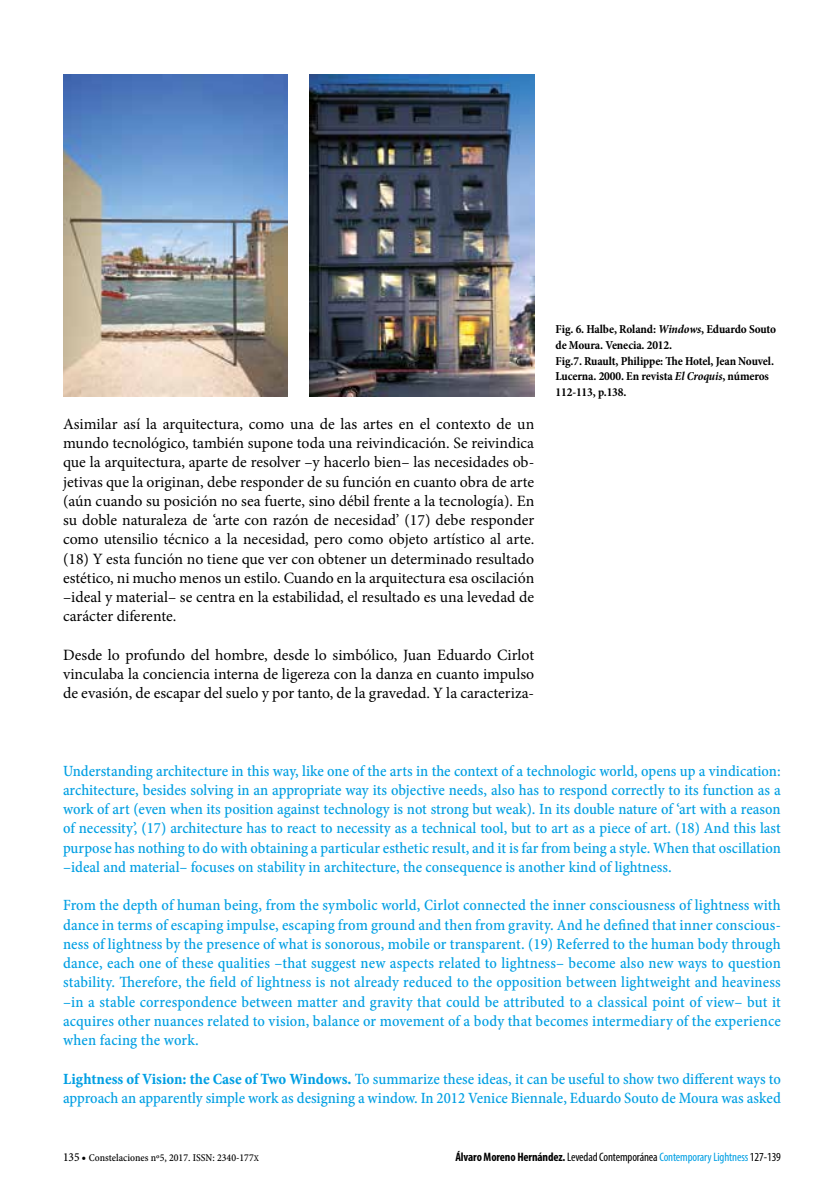
<style>
.page{position:relative;width:834px;height:1191px;background:#fff}
.page>*{position:absolute;margin:0;border:0;box-sizing:border-box;transform-origin:0 0}
.t1{font:15.75px/19.2px "Minion Pro Medium Cn Capt";color:#009fe3;text-align:justify}
.t2{font:15.75px/19.2px "Minion Pro";color:#000;text-align:justify}
.t3{font:700 condensed 12.25px/15.8px "Minion Pro";letter-spacing:-.01em;color:#000}
.t4{font:condensed 12.25px "Myriad Pro";letter-spacing:-.01em;color:#000}
.t5{font:10.5px "Minion Pro Medium Cn Capt";color:#000}
.s1{font-style:italic}
.s2{font-family:"Minion Pro Bold Cn Capt"}
.s3{font-size:12.25px}
.s4{font-size:8.75px}
.s5{font-weight:700}
.s6{color:#009fe3}
</style>
<div class="page">
<img style="left:63px;top:74px;width:224px;height:322px">
<img style="left:309px;top:74px;width:225px;height:322px">
<p class="t2" style="left:63px;top:414px;width:472px">Asimilar así la arquitectura, como una de las artes en el contexto de un mundo tecnológico, también supone toda una reivindicación. Se reivindica que la arquitectura, aparte de resolver –y hacerlo bien– las necesidades ob&shy;jetivas que la originan, debe responder de su función en cuanto obra de arte (aún cuando su posición no sea fuerte, sino débil frente a la tecnología). En su doble naturaleza de ‘arte con razón de necesidad’ (17) debe responder como utensilio técnico a la necesidad, pero como objeto artístico al arte. (18) Y esta función no tiene que ver con obtener un determinado resultado estético, ni mucho menos un estilo. Cuando en la arquitectura esa oscilación –ideal y material– se centra en la estabilidad, el resultado es una levedad de carácter diferente.</p>
<p class="t2" style="left:63px;top:645px;width:472px">Desde lo profundo del hombre, desde lo simbólico, Juan Eduardo Cirlot vinculaba la conciencia interna de ligereza con la danza en cuanto impulso de evasión, de escapar del suelo y por tanto, de la gravedad. Y la caracteriza-</p>
<p class="t3" style="left:555px;top:321px;width:222px">Fig. 6. Halbe, Roland: <span class="s1">Windows</span>, Eduardo Souto de Moura. Venecia. 2012.<br>Fig.7. Ruault, Philippe: The Hotel, Jean Nouvel.<br>Lucerna. 2000. En revista <span class="s1">El Croquis</span>, números 112-113, p.138.</p>
<p class="t1" style="left:63px;top:761px;width:719px">Understanding architecture in this way, like one of the arts in the context of a technologic world, opens up a vindication: architecture, besides solving in an appropriate way its objective needs, also has to respond correctly to its function as a work of art (even when its position against technology is not strong but weak). In its double nature of ‘art with a reason of necessity’, (17) architecture has to react to necessity as a technical tool, but to art as a piece of art. (18) And this last purpose has nothing to do with obtaining a particular esthetic result, and it is far from being a style. When that oscillation –ideal and material– focuses on stability in architecture, the consequence is another kind of lightness.</p>
<p class="t1" style="left:63px;top:895px;width:719px">From the depth of human being, from the symbolic world, Cirlot connected the inner consciousness of lightness with dance in terms of escaping impulse, escaping from ground and then from gravity. And he defined that inner conscious&shy;ness of lightness by the presence of what is sonorous, mobile or transparent. (19) Referred to the human body through dance, each one of these qualities –that suggest new aspects related to lightness– become also new ways to question stability. Therefore, the field of lightness is not already reduced to the opposition between lightweight and heaviness –in a stable correspondence between matter and gravity that could be attributed to a classical point of view– but it acquires other nuances related to vision, balance or movement of a body that becomes intermediary of the experience when facing the work.</p>
<p class="t1" style="left:63px;top:1069px;width:719px"><span class="s2">Lightness of Vision: the Case of Two Windows.</span> To summarize these ideas, it can be useful to show two different ways to approach an apparently simple work as designing a window. In 2012 Venice Biennale, Eduardo Souto de Moura was asked</p>
<p class="t5" style="left:63px;top:1150px;width:197px"><span class="s3">135 •</span> Constelaciones nº5, 2017. ISSN: 2340-177<span class="s4">X</span></p>
<p class="t4" style="left:455px;top:1149px;width:327px"><span class="s5">Álvaro Moreno Hernández.</span> Levedad Contemporánea <span class="s6">Contemporary Lightness</span> 127-139</p>
</div>
